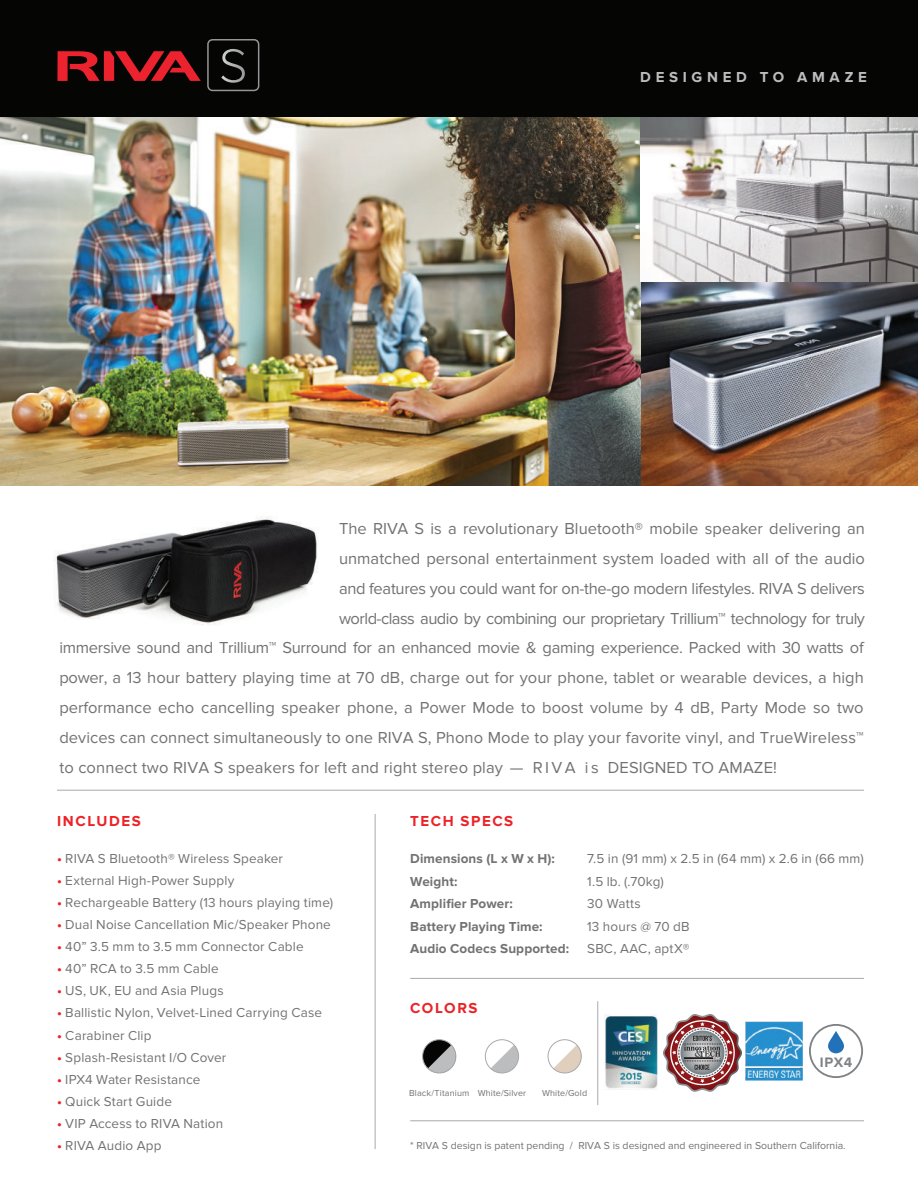
<style>
.page{position:relative;width:918px;height:1188px;background:#fff}
.page>*{position:absolute;margin:0;border:0;box-sizing:border-box;transform-origin:0 0}
.t1{font:16.5px/30px "Proxima Nova";letter-spacing:-.01em;color:#717272;text-align:justify}
.t2{font:700 15px "Proxima Nova";letter-spacing:.11em;color:#ed2226}
.t3{font:700 15px "Proxima Nova";letter-spacing:.31em;color:#bcbdbf}
.t4{font:700 14.25px "Proxima Nova";color:#808385}
.t5{font:13.5px "Proxima Nova";letter-spacing:.01em;color:#717272}
.t6{font:700 13.5px "Proxima Nova";letter-spacing:.01em;color:#717272}
.t7{font:10.5px "Proxima Nova";color:#717272}
.t8{font:9px "Proxima Nova";letter-spacing:.015em;color:#717272}
.s1{font-weight:700;color:#ed2226}
</style>
<div class="page">
<img style="left:0;top:117px;width:918px;height:369px">
<div style="left:0;top:0;width:918px;height:117px;background:#050504"></div>
<svg style="left:57px;top:51px;width:144px;height:30px"></svg>
<svg style="left:207px;top:39px;width:52px;height:52px"></svg>
<img style="left:54px;top:516px;width:264px;height:109px">
<hr style="left:57px;top:790px;width:807px;height:1px;background:#a7a9ac">
<hr style="left:410px;top:978px;width:454px;height:1px;background:#a7a9ac">
<hr style="left:410px;top:1120px;width:454px;height:1px;background:#a7a9ac">
<hr style="left:375px;top:814px;width:1px;height:335px;background:#a7a9ac">
<hr style="left:597px;top:1001px;width:1px;height:104px;background:#a7a9ac">
<img style="left:605px;top:1015px;width:53px;height:74px">
<img style="left:741px;top:1021px;width:62px;height:60px">
<div style="left:809px;top:1024px;width:54px;height:54px;border:2px solid #808385;border-radius:50%"></div>
<svg style="left:828px;top:1031px;width:16px;height:22px"></svg>
<img style="left:663px;top:1015px;width:78px;height:76px">
<svg style="left:491px;top:1045px;width:28px;height:28px"></svg>
<div style="left:485px;top:1039px;width:34px;height:34px;border:1px solid #a7a9ac;border-radius:50%"></div>
<svg style="left:553px;top:1045px;width:28px;height:28px"></svg>
<div style="left:548px;top:1039px;width:34px;height:34px;border:1px solid #a7a9ac;border-radius:50%"></div>
<div style="left:423px;top:1040px;width:33px;height:33px;background:#050504;border-radius:50%"></div>
<svg style="left:428px;top:1045px;width:28px;height:28px"></svg>
<div style="left:422px;top:1039px;width:34px;height:34px;border:1px solid #a7a9ac;border-radius:50%"></div>
<p class="t3" style="left:640px;top:69px;width:228px">DESIGNED TO AMAZE</p>
<p class="t1" style="left:339px;top:514px;width:528px">The RIVA S is a revolutionary Bluetooth® mobile speaker delivering an unmatched personal entertainment system loaded with all of the audio and features you could want for on-the-go modern lifestyles. RIVA S delivers world-class audio by combining our proprietary Trillium™ technology for truly</p>
<p class="t1" style="left:59px;top:632px;width:806px">immersive sound and Trillium™ Surround for an enhanced movie &amp; gaming experience. Packed with 30 watts of power, a 13 hour battery playing time at 70 dB, charge out for your phone, tablet or wearable devices, a high performance echo cancelling speaker phone, a Power Mode to boost volume by 4 dB, Party Mode so two devices can connect simultaneously to one RIVA S, Phono Mode to play your favorite vinyl, and TrueWireless™ to connect two RIVA S speakers for left and right stereo play — RIVA is DESIGNED TO AMAZE!</p>
<p class="t2" style="left:57px;top:812px;width:85px">INCLUDES</p>
<p class="t5" style="left:57px;top:850px;width:228px"><span class="s1">•</span> RIVA S Bluetooth® Wireless Speaker</p>
<p class="t5" style="left:57px;top:872px;width:179px"><span class="s1">•</span> External High-Power Supply</p>
<p class="t5" style="left:57px;top:895px;width:278px"><span class="s1">•</span> Rechargeable Battery (13 hours playing time)</p>
<p class="t5" style="left:57px;top:917px;width:275px"><span class="s1">•</span> Dual Noise Cancellation Mic/Speaker Phone</p>
<p class="t5" style="left:57px;top:939px;width:248px"><span class="s1">•</span> 40” 3.5 mm to 3.5 mm Connector Cable</p>
<p class="t5" style="left:57px;top:961px;width:163px"><span class="s1">•</span> 40” RCA to 3.5 mm Cable</p>
<p class="t5" style="left:57px;top:983px;width:168px"><span class="s1">•</span> US, UK, EU and Asia Plugs</p>
<p class="t5" style="left:57px;top:1005px;width:267px"><span class="s1">•</span> Ballistic Nylon, Velvet-Lined Carrying Case</p>
<p class="t5" style="left:57px;top:1027px;width:96px"><span class="s1">•</span> Carabiner Clip</p>
<p class="t5" style="left:57px;top:1049px;width:171px"><span class="s1">•</span> Splash-Resistant I/O Cover</p>
<p class="t5" style="left:57px;top:1072px;width:145px"><span class="s1">•</span> IPX4 Water Resistance</p>
<p class="t5" style="left:57px;top:1094px;width:116px"><span class="s1">•</span> Quick Start Guide</p>
<p class="t5" style="left:57px;top:1116px;width:168px"><span class="s1">•</span> VIP Access to RIVA Nation</p>
<p class="t5" style="left:57px;top:1138px;width:106px"><span class="s1">•</span> RIVA Audio App</p>
<p class="t2" style="left:410px;top:812px;width:105px">TECH SPECS</p>
<p class="t6" style="left:410px;top:851px;width:146px">Dimensions (L x W x H):</p>
<p class="t5" style="left:587px;top:851px;width:278px">7.5 in (91 mm) x 2.5 in (64 mm) x 2.6 in (66 mm)</p>
<p class="t6" style="left:410px;top:874px;width:49px">Weight:</p>
<p class="t5" style="left:587px;top:874px;width:78px">1.5 lb. (.70kg)</p>
<p class="t6" style="left:410px;top:896px;width:104px">Amplifier Power:</p>
<p class="t5" style="left:587px;top:896px;width:55px">30 Watts</p>
<p class="t6" style="left:410px;top:919px;width:134px">Battery Playing Time:</p>
<p class="t5" style="left:587px;top:919px;width:104px">13 hours @ 70 dB</p>
<p class="t6" style="left:410px;top:941px;width:160px">Audio Codecs Supported:</p>
<p class="t5" style="left:587px;top:941px;width:104px">SBC, AAC, aptX®</p>
<p class="t2" style="left:410px;top:999px;width:69px">COLORS</p>
<p class="t4" style="left:820px;top:1054px;width:34px">IPX4</p>
<p class="t8" style="left:409px;top:1087px;width:119px">Black/Titanium White/Silver</p>
<p class="t8" style="left:542px;top:1087px;width:47px">White/Gold</p>
<p class="t7" style="left:410px;top:1140px;width:437px">* RIVA S design is patent pending / RIVA S is designed and engineered in Southern California.</p>
</div>
